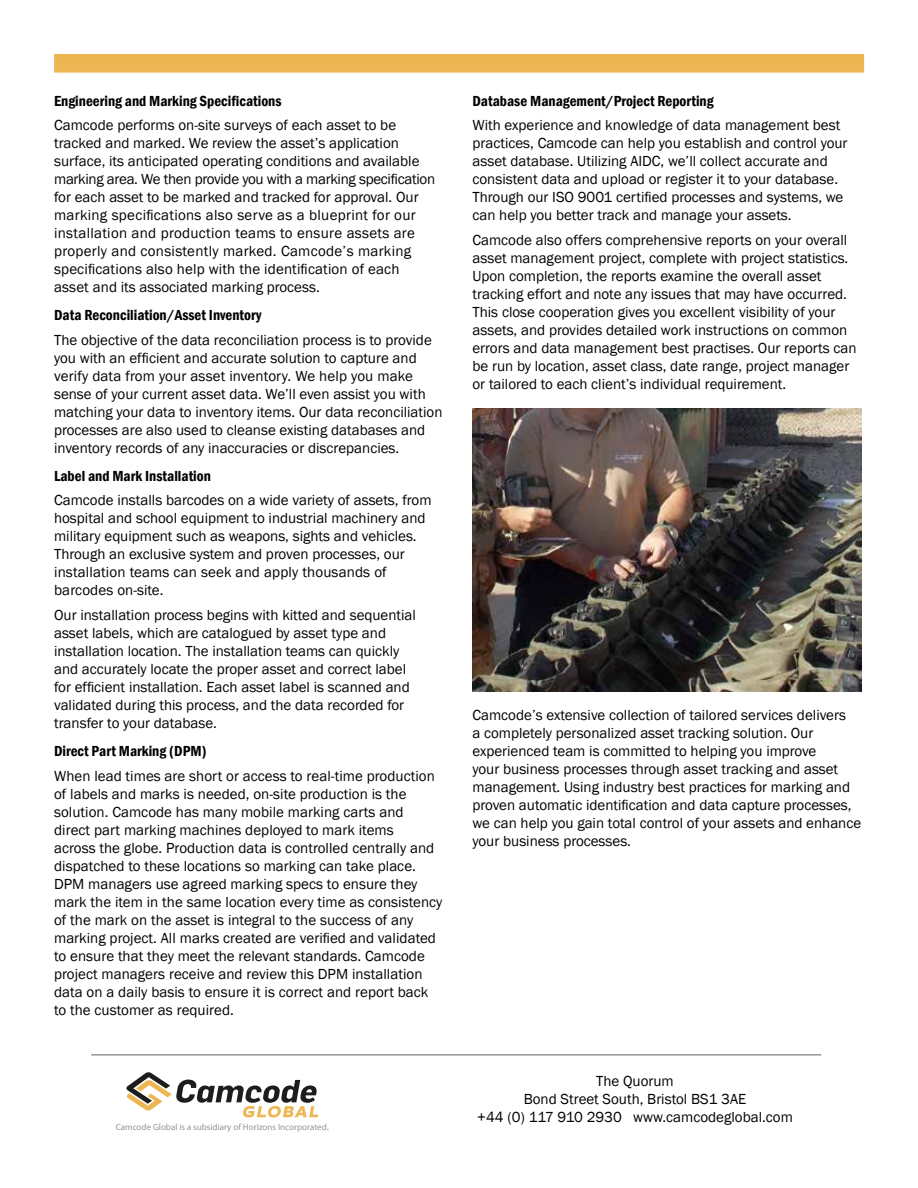
<style>
.page{position:relative;width:918px;height:1188px;background:#fff}
.page>*{position:absolute;margin:0;border:0;box-sizing:border-box;transform-origin:0 0}
.t1{font:15px/18px "Franklin Gothic";color:#000}
.t2{font:600 condensed 15px "Franklin Gothic";color:#000}
.t3{font:9px "Myriad Pro";color:#939598}
.s1{font-size:10.5px}
</style>
<div class="page">
<div style="left:54px;top:54px;width:810px;height:19px;background:#eeb553;border:2px solid #eeb553"></div>
<img style="left:472px;top:408px;width:389px;height:284px">
<hr style="left:91px;top:1054px;width:730px;height:2px;background:#939598">
<svg style="left:126px;top:1072px;width:192px;height:46px"></svg>
<p class="t2" style="left:54px;top:91px;width:229px">Engineering and Marking Specifications</p>
<p class="t1" style="left:54px;top:117px;width:383px">Camcode performs on-site surveys of each asset to be tracked and marked. We review the asset’s application surface, its anticipated operating conditions and available marking area. We then provide you with a marking specification for each asset to be marked and tracked for approval. Our marking specifications also serve as a blueprint for our installation and production teams to ensure assets are properly and consistently marked. Camcode’s marking specifications also help with the identification of each asset and its associated marking process.</p>
<p class="t2" style="left:54px;top:305px;width:209px">Data Reconciliation/Asset Inventory</p>
<p class="t1" style="left:54px;top:331px;width:390px">The objective of the data reconciliation process is to provide you with an efficient and accurate solution to capture and verify data from your asset inventory. We help you make sense of your current asset data. We’ll even assist you with matching your data to inventory items. Our data reconciliation processes are also used to cleanse existing databases and inventory records of any inaccuracies or discrepancies.</p>
<p class="t2" style="left:54px;top:466px;width:158px">Label and Mark Installation</p>
<p class="t1" style="left:54px;top:492px;width:379px">Camcode installs barcodes on a wide variety of assets, from hospital and school equipment to industrial machinery and military equipment such as weapons, sights and vehicles.<br>Through an exclusive system and proven processes, our installation teams can seek and apply thousands of barcodes on-site.</p>
<p class="t1" style="left:54px;top:606px;width:363px">Our installation process begins with kitted and sequential asset labels, which are catalogued by asset type and installation location. The installation teams can quickly and accurately locate the proper asset and correct label for efficient installation. Each asset label is scanned and validated during this process, and the data recorded for transfer to your database.</p>
<p class="t2" style="left:54px;top:741px;width:154px">Direct Part Marking (DPM)</p>
<p class="t1" style="left:54px;top:767px;width:390px">When lead times are short or access to real-time production of labels and marks is needed, on-site production is the solution. Camcode has many mobile marking carts and direct part marking machines deployed to mark items<br>across the globe. Production data is controlled centrally and dispatched to these locations so marking can take place.<br>DPM managers use agreed marking specs to ensure they mark the item in the same location every time as consistency of the mark on the asset is integral to the success of any marking project. All marks created are verified and validated to ensure that they meet the relevant standards. Camcode project managers receive and review this DPM installation data on a daily basis to ensure it is correct and report back to the customer as required.</p>
<p class="t3" style="left:116px;top:1122px;width:215px">Camcode Global is a subsidiary of Horizons Incorporated<span class="s1">.</span></p>
<p class="t2" style="left:472px;top:91px;width:243px">Database Management/Project Reporting</p>
<p class="t1" style="left:472px;top:117px;width:377px">With experience and knowledge of data management best practices, Camcode can help you establish and control your asset database. Utilizing AIDC, we’ll collect accurate and consistent data and upload or register it to your database.<br>Through our ISO 9001 certified processes and systems, we can help you better track and manage your assets.</p>
<p class="t1" style="left:472px;top:231px;width:386px">Camcode also offers comprehensive reports on your overall asset management project, complete with project statistics.<br>Upon completion, the reports examine the overall asset tracking effort and note any issues that may have occurred.<br>This close cooperation gives you excellent visibility of your assets, and provides detailed work instructions on common errors and data management best practises. Our reports can be run by location, asset class, date range, project manager or tailored to each client’s individual requirement.</p>
<p class="t1" style="left:472px;top:706px;width:390px">Camcode’s extensive collection of tailored services delivers<br>a completely personalized asset tracking solution. Our experienced team is committed to helping you improve<br>your business processes through asset tracking and asset management. Using industry best practices for marking and proven automatic identification and data capture processes, we can help you gain total control of your assets and enhance your business processes.</p>
<p class="t1" style="left:477px;top:1072px;width:317px;text-align:center">The Quorum<br>Bond Street South, Bristol BS1 3AE<br>+44 (0) 117 910 2930 www.camcodeglobal.com</p>
</div>
